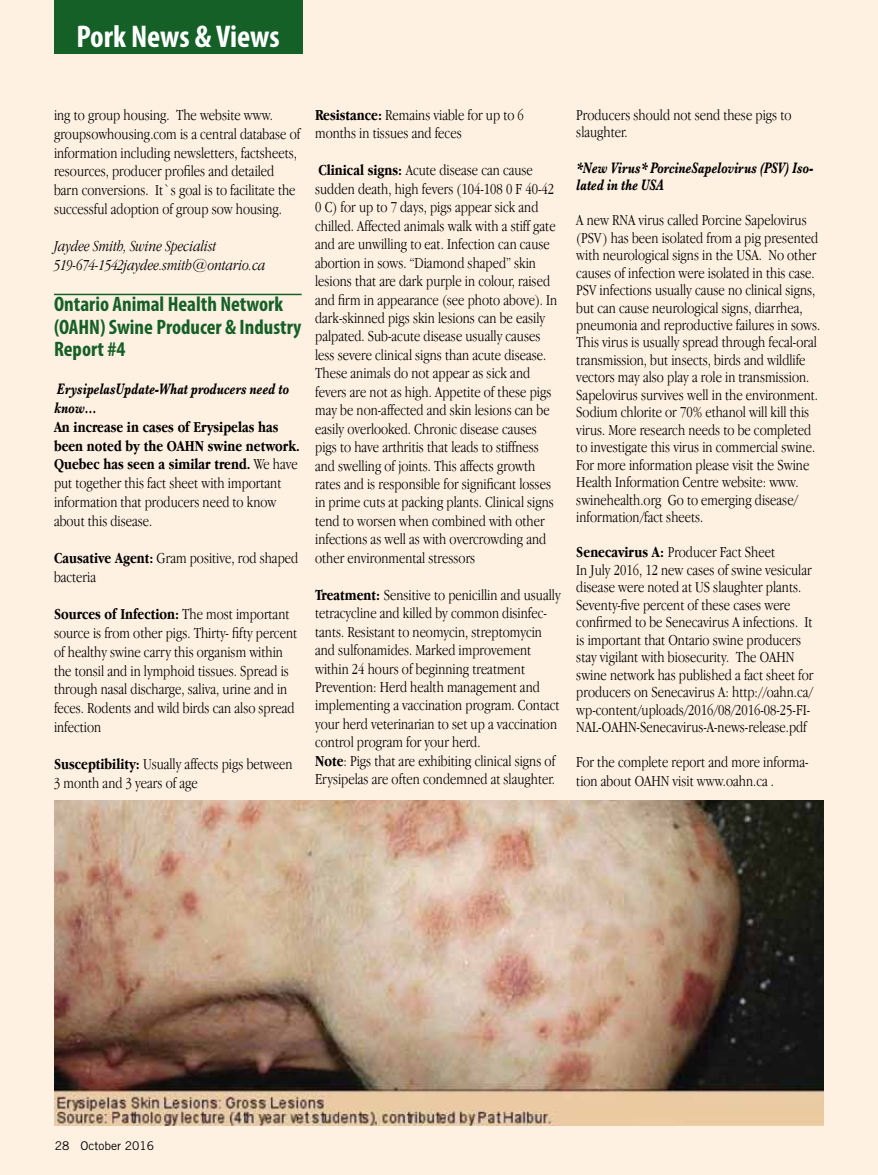
<style>
.page{position:relative;width:878px;height:1175px;background:#fff}
.page>*{position:absolute;margin:0;border:0;box-sizing:border-box;transform-origin:0 0}
.t1{font:700 condensed 31.5px "Myriad Pro";letter-spacing:-.005em;color:#fff}
.t2{font:700 condensed 21px/22.5px "Myriad Pro";color:#146027}
.t3{font:300 15.75px/18.5px "Apple Garamond";color:#000}
.t4{font:italic 700 15.75px/18.8px "Baskerville";color:#000;scale:.75 1}
.t5{font:italic 300 15.75px/18.8px "Apple Garamond";color:#000}
.t6{font:12px "Trade Gothic";color:#000}
.s1{font-weight:700}
</style>
<div class="page">
<div style="left:0;top:0;width:878px;height:1174px;background:#fff1e2"></div>
<div style="left:54px;top:0;width:248px;height:54px;background:#146027"></div>
<hr style="left:54px;top:294px;width:248px;height:1px;background:#146027">
<img style="left:54px;top:800px;width:770px;height:325px">
<h1 class="t1" style="left:76px;top:16px;width:204px">Pork News &amp; Views</h1>
<p class="t3" style="left:54px;top:105px;width:248px">ing to group housing. The website www. groupsowhousing.com is a central database of information including newsletters, factsheets, resources, producer profiles and detailed barn conversions. It`s goal is to facilitate the successful adoption of group sow housing.</p>
<p class="t5" style="left:54px;top:237px;width:213px">Jaydee Smith, Swine Specialist<br>519-674-1542jaydee.smith@ontario.ca</p>
<h2 class="t2" style="left:54px;top:293px;width:249px">Ontario Animal Health Network (OAHN) Swine Producer &amp; Industry<br>Report #4</h2>
<p class="t4" style="left:54px;top:380px;width:315px">ErysipelasUpdate-What producers need to know…</p>
<p class="t3" style="left:54px;top:417px;width:247px"><span class="s1">An increase in cases of Erysipelas has been noted by the OAHN swine network.<br>Quebec has seen a similar trend.</span> We have put together this fact sheet with important information that producers need to know about this disease.</p>
<p class="t3" style="left:54px;top:548px;width:246px"><span class="s1">Causative Agent:</span> Gram positive, rod shaped bacteria</p>
<p class="t3" style="left:54px;top:604px;width:244px"><span class="s1">Sources of Infection:</span> The most important source is from other pigs. Thirty- fifty percent of healthy swine carry this organism within the tonsil and in lymphoid tissues. Spread is through nasal discharge, saliva, urine and in feces. Rodents and wild birds can also spread infection</p>
<p class="t3" style="left:54px;top:754px;width:240px"><span class="s1">Susceptibility:</span> Usually affects pigs between<br>3 month and 3 years of age</p>
<p class="t3" style="left:315px;top:105px;width:210px"><span class="s1">Resistance:</span> Remains viable for up to 6 months in tissues and feces</p>
<p class="t3" style="left:315px;top:161px;width:244px"><span class="s1">Clinical signs:</span> Acute disease can cause sudden death, high fevers (104-108 0 F 40-42<br>0 C) for up to 7 days, pigs appear sick and chilled. Affected animals walk with a stiff gate and are unwilling to eat. Infection can cause abortion in sows. “Diamond shaped” skin lesions that are dark purple in colour, raised and firm in appearance (see photo above). In dark-skinned pigs skin lesions can be easily palpated. Sub-acute disease usually causes less severe clinical signs than acute disease.<br>These animals do not appear as sick and fevers are not as high. Appetite of these pigs may be non-affected and skin lesions can be easily overlooked. Chronic disease causes pigs to have arthritis that leads to stiffness and swelling of joints. This affects growth rates and is responsible for significant losses in prime cuts at packing plants. Clinical signs tend to worsen when combined with other infections as well as with overcrowding and other environmental stressors</p>
<p class="t3" style="left:315px;top:585px;width:247px"><span class="s1">Treatment:</span> Sensitive to penicillin and usually tetracycline and killed by common disinfec&shy;tants. Resistant to neomycin, streptomycin and sulfonamides. Marked improvement within 24 hours of beginning treatment Prevention: Herd health management and implementing a vaccination program. Contact your herd veterinarian to set up a vaccination control program for your herd.<br><span class="s1">Note</span>: Pigs that are exhibiting clinical signs of Erysipelas are often condemned at slaughter.</p>
<p class="t3" style="left:576px;top:106px;width:217px;line-height:17.5px">Producers should not send these pigs to slaughter.</p>
<p class="t4" style="left:576px;top:159px;width:317px;line-height:17.5px">*New Virus* PorcineSapelovirus (PSV) Iso&shy;lated in the USA</p>
<p class="t3" style="left:576px;top:211px;width:245px;line-height:17.5px">A new RNA virus called Porcine Sapelovirus (PSV) has been isolated from a pig presented with neurological signs in the USA. No other causes of infection were isolated in this case.<br>PSV infections usually cause no clinical signs, but can cause neurological signs, diarrhea, pneumonia and reproductive failures in sows.<br>This virus is usually spread through fecal-oral transmission, but insects, birds and wildlife vectors may also play a role in transmission.<br>Sapelovirus survives well in the environment.<br>Sodium chlorite or 70% ethanol will kill this virus. More research needs to be completed to investigate this virus in commercial swine.<br>For more information please visit the Swine Health Information Centre website: www. swinehealth.org Go to emerging disease/ information/fact sheets.</p>
<p class="t3" style="left:576px;top:543px;width:239px;line-height:17.5px"><span class="s1">Senecavirus A:</span> Producer Fact Sheet<br>In July 2016, 12 new cases of swine vesicular disease were noted at US slaughter plants.<br>Seventy-five percent of these cases were confirmed to be Senecavirus A infections. It is important that Ontario swine producers stay vigilant with biosecurity. The OAHN swine network has published a fact sheet for producers on Senecavirus A: http://oahn.ca/ wp-content/uploads/2016/08/2016-08-25-FI-NAL-OAHN-Senecavirus-A-news-release.pdf</p>
<p class="t3" style="left:576px;top:752px;width:234px">For the complete report and more informa&shy;tion about OAHN visit www.oahn.ca .</p>
<p class="t6" style="left:55px;top:1138px;width:101px">28 October 2016</p>
</div>
